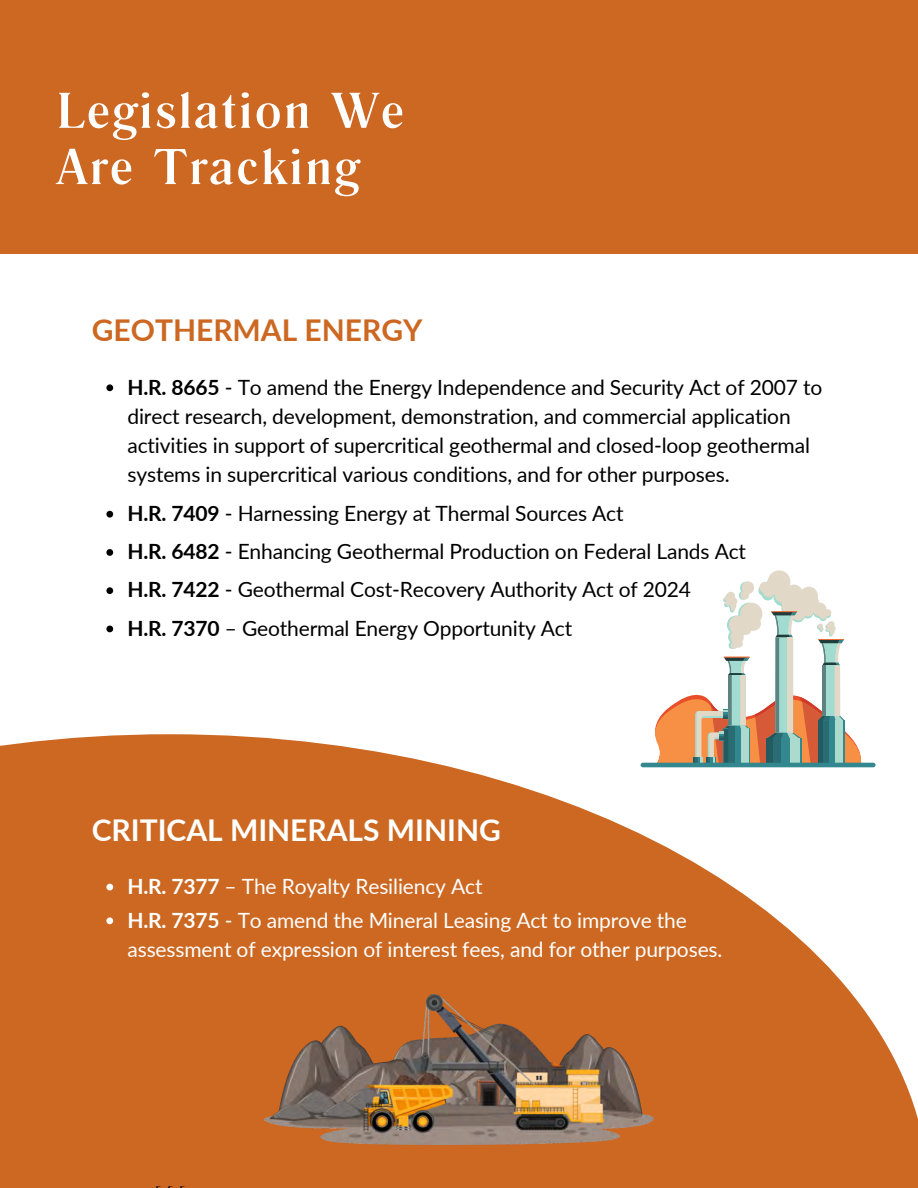
<style>
.page{position:relative;width:918px;height:1188px;background:#fff}
.page>*{position:absolute;margin:0;border:0;box-sizing:border-box;transform-origin:0 0}
.t1{font:500 52.5px/56.2px "Romana";letter-spacing:.06em;color:#fff}
.t2{font:700 30px "Lato";color:#fff}
.t3{font:700 30px "Lato";color:#cc6822}
.t4{font:21px/29.2px "Lato";letter-spacing:-.005em;color:#000}
.t5{font:21px/29.2px "Lato";letter-spacing:-.005em;color:#fff}
.s1{font-weight:700}
</style>
<div class="page">
<div style="left:0;top:0;width:918px;height:254px;background:#cc6822"></div>
<svg style="left:655px;top:570px;width:193px;height:164px"></svg>
<svg style="left:0;top:734px;width:918px;height:454px;fill:#cc6822"></svg>
<img style="left:265px;top:994px;width:389px;height:151px">
<svg style="left:106px;top:384px;width:7px;height:7px"></svg>
<svg style="left:106px;top:511px;width:7px;height:7px"></svg>
<svg style="left:106px;top:549px;width:7px;height:7px"></svg>
<svg style="left:106px;top:587px;width:7px;height:7px"></svg>
<svg style="left:106px;top:626px;width:7px;height:6px"></svg>
<svg style="left:106px;top:884px;width:7px;height:6px"></svg>
<svg style="left:106px;top:917px;width:7px;height:7px"></svg>
<p class="t1" style="left:57px;top:82px;width:348px">Legislation We<br>Are Tracking</p>
<p class="t3" style="left:92px;top:312px;width:332px">GEOTHERMAL ENERGY</p>
<p class="t4" style="left:127px;top:372px;width:696px"><span class="s1">H.R. 8665</span> - To amend the Energy Independence and Security Act of 2007 to direct research, development, demonstration, and commercial application activities in support of supercritical geothermal and closed-loop geothermal systems in supercritical various conditions, and for other purposes.</p>
<p class="t4" style="left:127px;top:498px;width:498px"><span class="s1">H.R. 7409</span> - Harnessing Energy at Thermal Sources Act</p>
<p class="t4" style="left:127px;top:536px;width:620px"><span class="s1">H.R. 6482</span> - Enhancing Geothermal Production on Federal Lands Act</p>
<p class="t4" style="left:127px;top:575px;width:565px"><span class="s1">H.R. 7422</span> - Geothermal Cost-Recovery Authority Act of 2024</p>
<p class="t4" style="left:127px;top:613px;width:446px"><span class="s1">H.R. 7370</span> – Geothermal Energy Opportunity Act</p>
<h2 class="t2" style="left:92px;top:811px;width:411px">CRITICAL MINERALS MINING</h2>
<p class="t5" style="left:127px;top:871px;width:357px"><span class="s1">H.R. 7377</span> – The Royalty Resiliency Act</p>
<p class="t5" style="left:127px;top:905px;width:597px"><span class="s1">H.R. 7375</span> - To amend the Mineral Leasing Act to improve the assessment of expression of interest fees, and for other purposes.</p>
</div>
